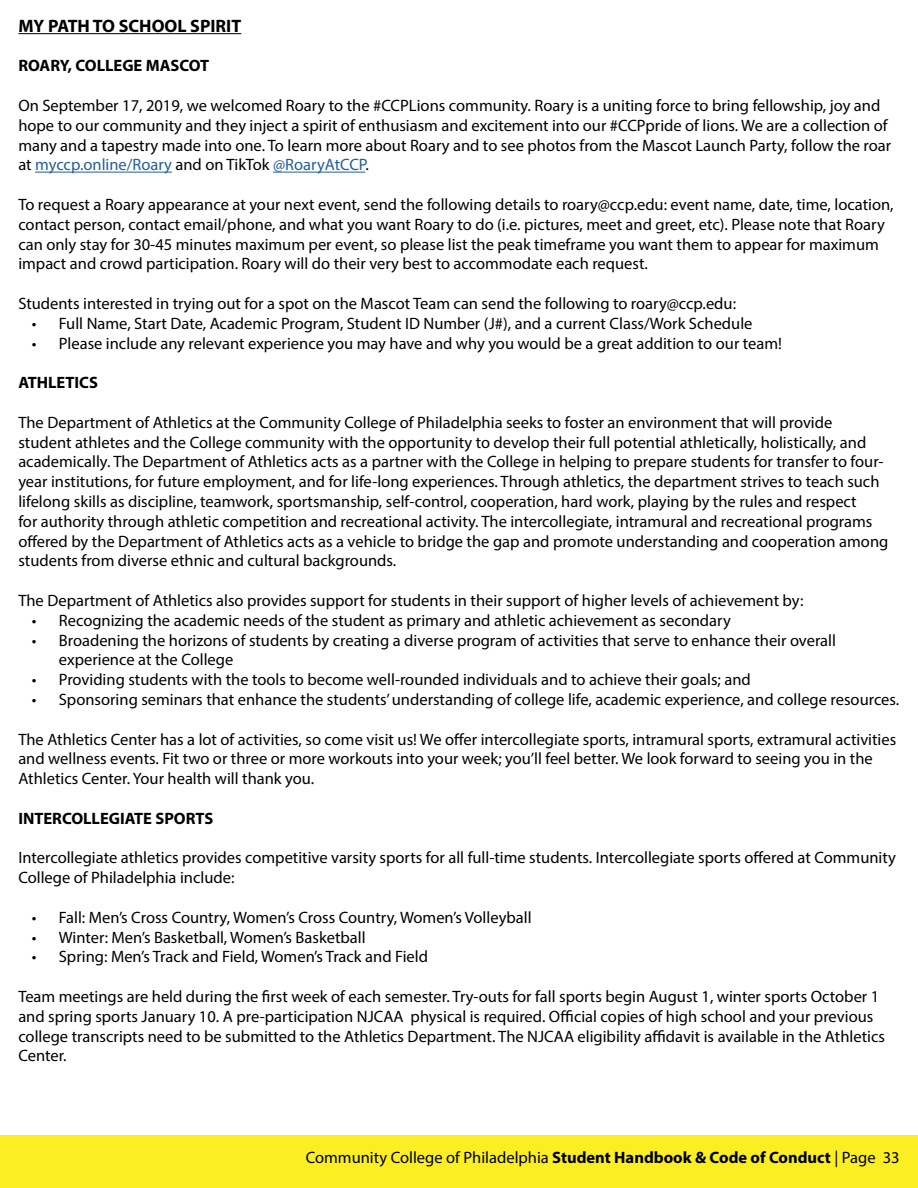
<style>
.page{position:relative;width:918px;height:1188px;background:#fff}
.page>*{position:absolute;margin:0;border:0;box-sizing:border-box;transform-origin:0 0}
.Header_1_-_12pt{font:700 18px "Myriad Pro";color:#000}
.t1{font:16.5px/19.8px "Myriad Pro";color:#000}
.Header_2_-_11pt{font:700 16.5px "Myriad Pro";color:#000}
.s1{color:#215e9e}
.s2{font-weight:700}
</style>
<div class="page">
<div style="left:0;top:1136px;width:918px;height:52px;background:#fbee23"></div>
<hr style="left:18px;top:33px;width:223px;height:1px;background:#000">
<hr style="left:35px;top:172px;width:137px;height:1px;background:#215e9e">
<hr style="left:273px;top:172px;width:92px;height:1px;background:#215e9e">
<p class="Header_1_-_12pt" style="left:18px;top:14px;width:224px">MY PATH TO SCHOOL SPIRIT</p>
<p class="Header_2_-_11pt" style="left:18px;top:55px;width:192px">ROARY, COLLEGE MASCOT</p>
<p class="t1" style="left:18px;top:95px;width:874px">On September 17, 2019, we welcomed Roary to the #CCPLions community. Roary is a uniting force to bring fellowship, joy and hope to our community and they inject a spirit of enthusiasm and excitement into our #CCPpride of lions. We are a collection of many and a tapestry made into one. To learn more about Roary and to see photos from the Mascot Launch Party, follow the roar at <span class="s1">myccp.online/Roary</span> and on TikTok <span class="s1">@RoaryAtCCP</span>.</p>
<p class="t1" style="left:18px;top:194px;width:877px">To request a Roary appearance at your next event, send the following details to roary@ccp.edu: event name, date, time, location, contact person, contact email/phone, and what you want Roary to do (i.e. pictures, meet and greet, etc). Please note that Roary can only stay for 30-45 minutes maximum per event, so please list the peak timeframe you want them to appear for maximum impact and crowd participation. Roary will do their very best to accommodate each request.</p>
<p class="t1" style="left:18px;top:293px;width:719px">Students interested in trying out for a spot on the Mascot Team can send the following to roary@ccp.edu:</p>
<p class="t1" style="left:32px;top:313px;width:722px">• Full Name, Start Date, Academic Program, Student ID Number (J#), and a current Class/Work Schedule</p>
<p class="t1" style="left:32px;top:333px;width:752px">• Please include any relevant experience you may have and why you would be a great addition to our team!</p>
<p class="Header_2_-_11pt" style="left:18px;top:372px;width:81px">ATHLETICS</p>
<p class="t1" style="left:18px;top:412px;width:872px">The Department of Athletics at the Community College of Philadelphia seeks to foster an environment that will provide student athletes and the College community with the opportunity to develop their full potential athletically, holistically, and academically. The Department of Athletics acts as a partner with the College in helping to prepare students for transfer to four&shy;year institutions, for future employment, and for life-long experiences. Through athletics, the department strives to teach such lifelong skills as discipline, teamwork, sportsmanship, self-control, cooperation, hard work, playing by the rules and respect<br>for authority through athletic competition and recreational activity. The intercollegiate, intramural and recreational programs offered by the Department of Athletics acts as a vehicle to bridge the gap and promote understanding and cooperation among students from diverse ethnic and cultural backgrounds.</p>
<p class="t1" style="left:18px;top:590px;width:787px">The Department of Athletics also provides support for students in their support of higher levels of achievement by:</p>
<p class="t1" style="left:32px;top:610px;width:700px">• Recognizing the academic needs of the student as primary and athletic achievement as secondary</p>
<p class="t1" style="left:59px;top:630px;width:779px;text-indent:-27px">• Broadening the horizons of students by creating a diverse program of activities that serve to enhance their overall experience at the College</p>
<p class="t1" style="left:32px;top:670px;width:721px">• Providing students with the tools to become well-rounded individuals and to achieve their goals; and</p>
<p class="t1" style="left:32px;top:689px;width:869px">• Sponsoring seminars that enhance the students’ understanding of college life, academic experience, and college resources.</p>
<p class="t1" style="left:18px;top:729px;width:879px">The Athletics Center has a lot of activities, so come visit us! We offer intercollegiate sports, intramural sports, extramural activities and wellness events. Fit two or three or more workouts into your week; you’ll feel better. We look forward to seeing you in the<br>Athletics Center. Your health will thank you.</p>
<p class="Header_2_-_11pt" style="left:18px;top:808px;width:196px">INTERCOLLEGIATE SPORTS</p>
<p class="t1" style="left:18px;top:848px;width:879px">Intercollegiate athletics provides competitive varsity sports for all full-time students. Intercollegiate sports offered at Community<br>College of Philadelphia include:</p>
<p class="t1" style="left:32px;top:907px;width:501px">• Fall: Men’s Cross Country, Women’s Cross Country, Women’s Volleyball</p>
<p class="t1" style="left:32px;top:927px;width:335px">• Winter: Men’s Basketball, Women’s Basketball</p>
<p class="t1" style="left:32px;top:947px;width:398px">• Spring: Men’s Track and Field, Women’s Track and Field</p>
<p class="t1" style="left:18px;top:986px;width:868px">Team meetings are held during the first week of each semester. Try-outs for fall sports begin August 1, winter sports October 1 and spring sports January 10. A pre-participation NJCAA physical is required. Official copies of high school and your previous college transcripts need to be submitted to the Athletics Department. The NJCAA eligibility affidavit is available in the Athletics Center.</p>
<p class="t1" style="left:306px;top:1147px;width:595px">Community College of Philadelphia <span class="s2">Student Handbook &amp; Code of Conduct</span> | Page 33</p>
</div>
